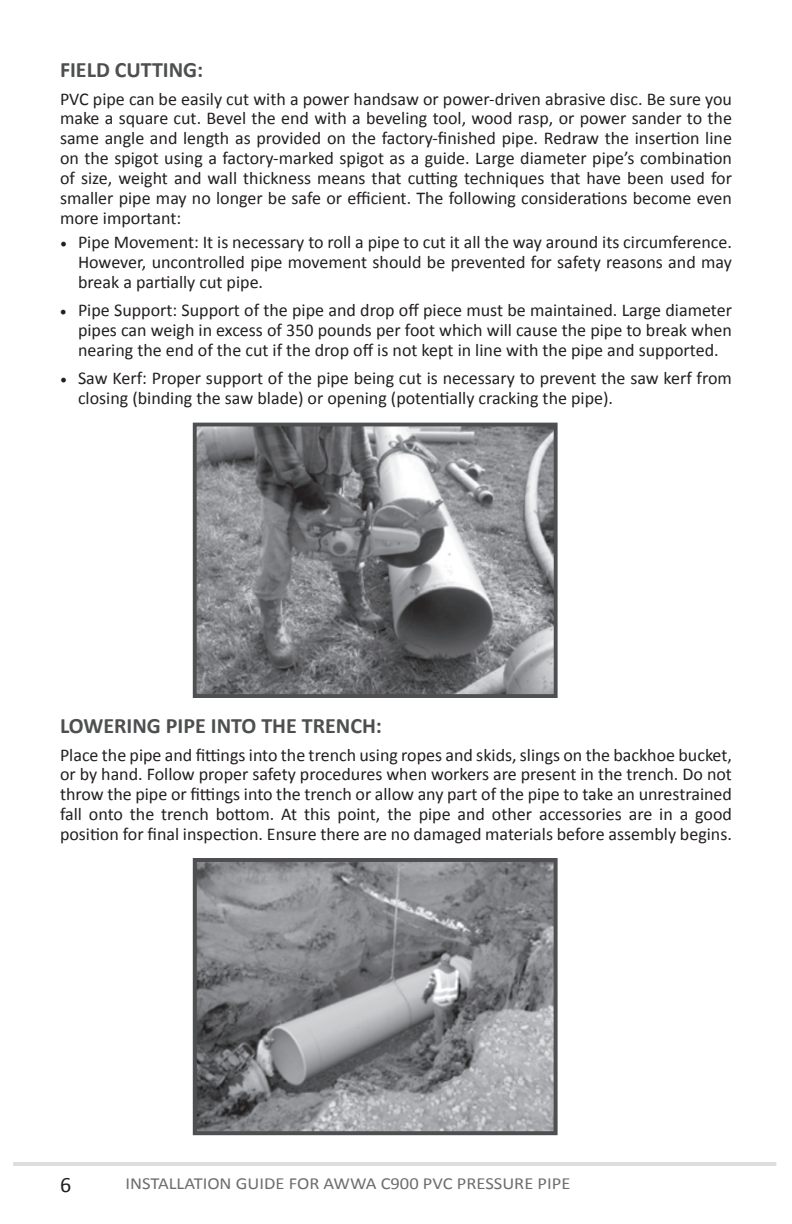
<style>
.page{position:relative;width:792px;height:1224px;background:#fff}
.page>*{position:absolute;margin:0;border:0;box-sizing:border-box;transform-origin:0 0}
.t1{font:700 22px "Calibri";color:#4e4f50}
.t2{font:22px "Calibri";color:#231f20}
.t3{font:18px/20px "Calibri";color:#231f20;text-align:justify}
.t4{font:17px "Calibri";color:#6c6d70;scale:1.1 1}
.s1{font-family:"Minion Pro"}
</style>
<div class="page">
<hr style="left:13px;top:1162px;width:763px;height:4px;background:#dcdddf">
<img style="left:198px;top:428px;width:355px;height:265px">
<div style="left:193px;top:423px;width:365px;height:275px;border:4px solid #4e4f50"></div>
<img style="left:198px;top:863px;width:355px;height:267px">
<div style="left:193px;top:858px;width:365px;height:277px;border:4px solid #4e4f50"></div>
<p class="t1" style="left:60px;top:55px;width:145px">FIELD CUTTING:</p>
<p class="t3" style="left:60px;top:89px;width:674px">PVC pipe can be easily cut with a power handsaw or power-driven abrasive disc. Be sure you make a square cut. Bevel the end with a beveling tool, wood rasp, or power sander to the same angle and length as provided on the factory-finished pipe. Redraw the insertion line on the spigot using a factory-marked spigot as a guide. Large diameter pipe’s combination of size, weight and wall thickness means that cutting techniques that have been used for smaller pipe may no longer be safe or efficient. The following considerations become even more important:</p>
<p class="t3" style="left:78px;top:233px;width:656px;text-indent:-18px"><span class="s1">•</span> Pipe Movement: It is necessary to roll a pipe to cut it all the way around its circumference.<br>However, uncontrolled pipe movement should be prevented for safety reasons and may break a partially cut pipe.</p>
<p class="t3" style="left:78px;top:301px;width:656px;text-indent:-18px"><span class="s1">•</span> Pipe Support: Support of the pipe and drop off piece must be maintained. Large diameter pipes can weigh in excess of 350 pounds per foot which will cause the pipe to break when nearing the end of the cut if the drop off is not kept in line with the pipe and supported.</p>
<p class="t3" style="left:78px;top:369px;width:656px;text-indent:-18px"><span class="s1">•</span> Saw Kerf: Proper support of the pipe being cut is necessary to prevent the saw kerf from closing (binding the saw blade) or opening (potentially cracking the pipe).</p>
<p class="t1" style="left:60px;top:711px;width:324px">LOWERING PIPE INTO THE TRENCH:</p>
<p class="t3" style="left:60px;top:745px;width:674px">Place the pipe and fittings into the trench using ropes and skids, slings on the backhoe bucket, or by hand. Follow proper safety procedures when workers are present in the trench. Do not throw the pipe or fittings into the trench or allow any part of the pipe to take an unrestrained fall onto the trench bottom. At this point, the pipe and other accessories are in a good position for final inspection. Ensure there are no damaged materials before assembly begins.</p>
<p class="t2" style="left:60px;top:1170px;width:13px">6</p>
<p class="t4" style="left:125px;top:1172px;width:406px">INSTALLATION GUIDE FOR AWWA C900 PVC PRESSURE PIPE</p>
</div>
